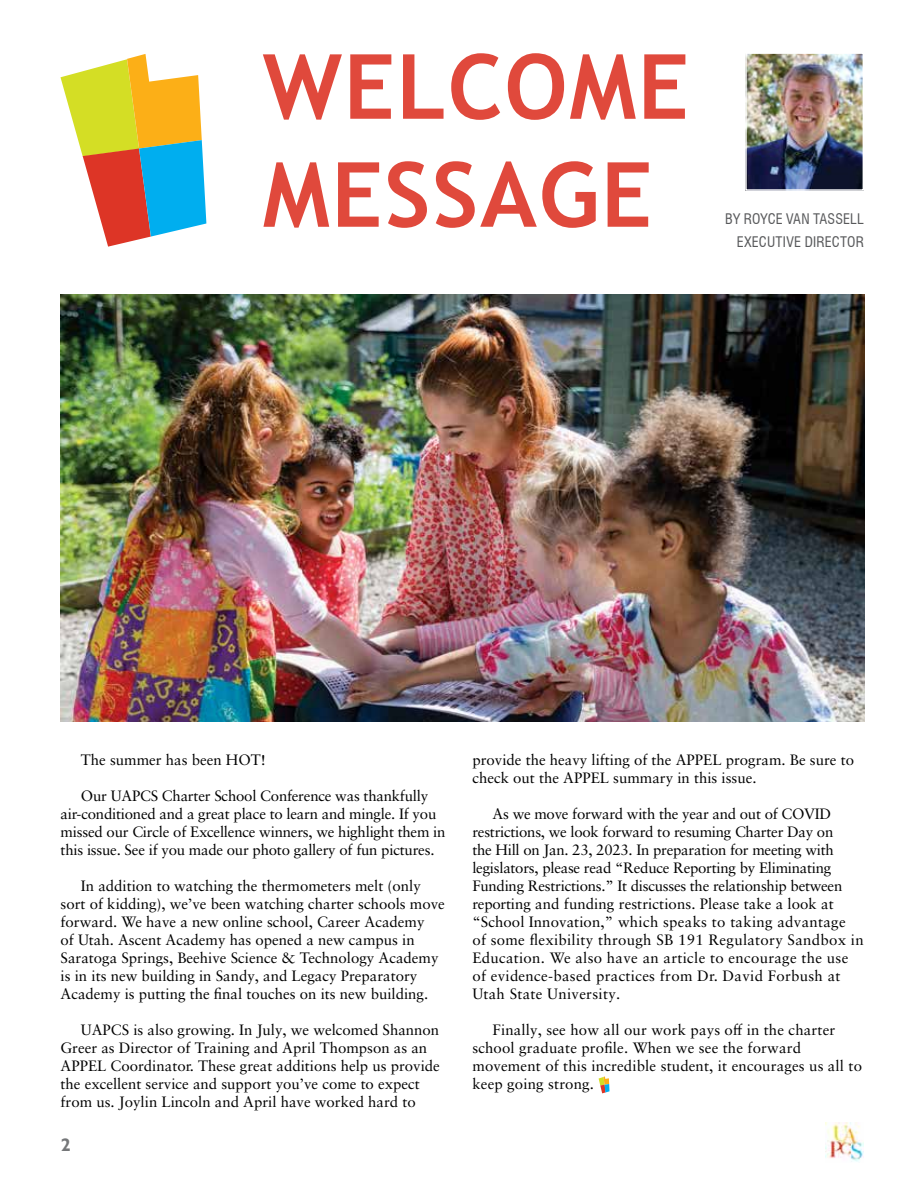
<style>
.page{position:relative;width:918px;height:1188px;background:#fff}
.page>*{position:absolute;margin:0;border:0;box-sizing:border-box;transform-origin:0 0}
.t1{font:700 90px/108px "Trebuchet MS";letter-spacing:.02em;color:#dd3526}
.t2{font:700 18px "Gill Sans";color:#757779}
.t3{font:15px/18px "Sabon LT Pro";color:#000}
.t4{font:condensed 14.25px/22.5px "Swiss 721 BT";letter-spacing:.01em;color:#58595b;text-align:right}
</style>
<div class="page">
<img style="left:826px;top:1122px;width:31px;height:2px">
<img style="left:61px;top:295px;width:803px;height:427px">
<svg style="left:61px;top:54px;width:145px;height:193px"></svg>
<img style="left:748px;top:55px;width:113px;height:133px">
<div style="left:745px;top:52px;width:119px;height:139px;border:2px solid #fff"></div>
<img style="left:826px;top:1124px;width:38px;height:38px">
<svg style="left:599px;top:1076px;width:11px;height:17px"></svg>
<h1 class="t1" style="left:263px;top:33px;width:428px">WELCOME<br>MESSAGE</h1>
<p class="t4" style="left:725px;top:208px;width:140px">BY ROYCE VAN TASSELL<br>EXECUTIVE DIRECTOR</p>
<p class="t3" style="left:81px;top:750px;width:186px">The summer has been HOT!</p>
<p class="t3" style="left:61px;top:786px;width:386px;text-indent:20px">Our UAPCS Charter School Conference was thankfully air-conditioned and a great place to learn and mingle. If you missed our Circle of Excellence winners, we highlight them in this issue. See if you made our photo gallery of fun pictures.</p>
<p class="t3" style="left:61px;top:876px;width:386px;text-indent:20px">In addition to watching the thermometers melt (only sort of kidding), we’ve been watching charter schools move forward. We have a new online school, Career Academy<br>of Utah. Ascent Academy has opened a new campus in Saratoga Springs, Beehive Science &amp; Technology Academy is in its new building in Sandy, and Legacy Preparatory Academy is putting the final touches on its new building.</p>
<p class="t3" style="left:61px;top:1020px;width:381px;text-indent:20px">UAPCS is also growing. In July, we welcomed Shannon Greer as Director of Training and April Thompson as an APPEL Coordinator. These great additions help us provide the excellent service and support you’ve come to expect from us. Joylin Lincoln and April have worked hard to</p>
<p class="t2" style="left:61px;top:1134px;width:11px">2</p>
<p class="t3" style="left:472px;top:750px;width:383px">provide the heavy lifting of the APPEL program. Be sure to check out the APPEL summary in this issue.</p>
<p class="t3" style="left:472px;top:804px;width:393px;text-indent:20px">As we move forward with the year and out of COVID restrictions, we look forward to resuming Charter Day on<br>the Hill on Jan. 23, 2023. In preparation for meeting with legislators, please read “Reduce Reporting by Eliminating Funding Restrictions.” It discusses the relationship between reporting and funding restrictions. Please take a look at “School Innovation,” which speaks to taking advantage<br>of some flexibility through SB 191 Regulatory Sandbox in Education. We also have an article to encourage the use of evidence-based practices from Dr. David Forbush at Utah State University.</p>
<p class="t3" style="left:472px;top:1020px;width:391px;text-indent:20px">Finally, see how all our work pays off in the charter school graduate profile. When we see the forward movement of this incredible student, it encourages us all to keep going strong.</p>
</div>
